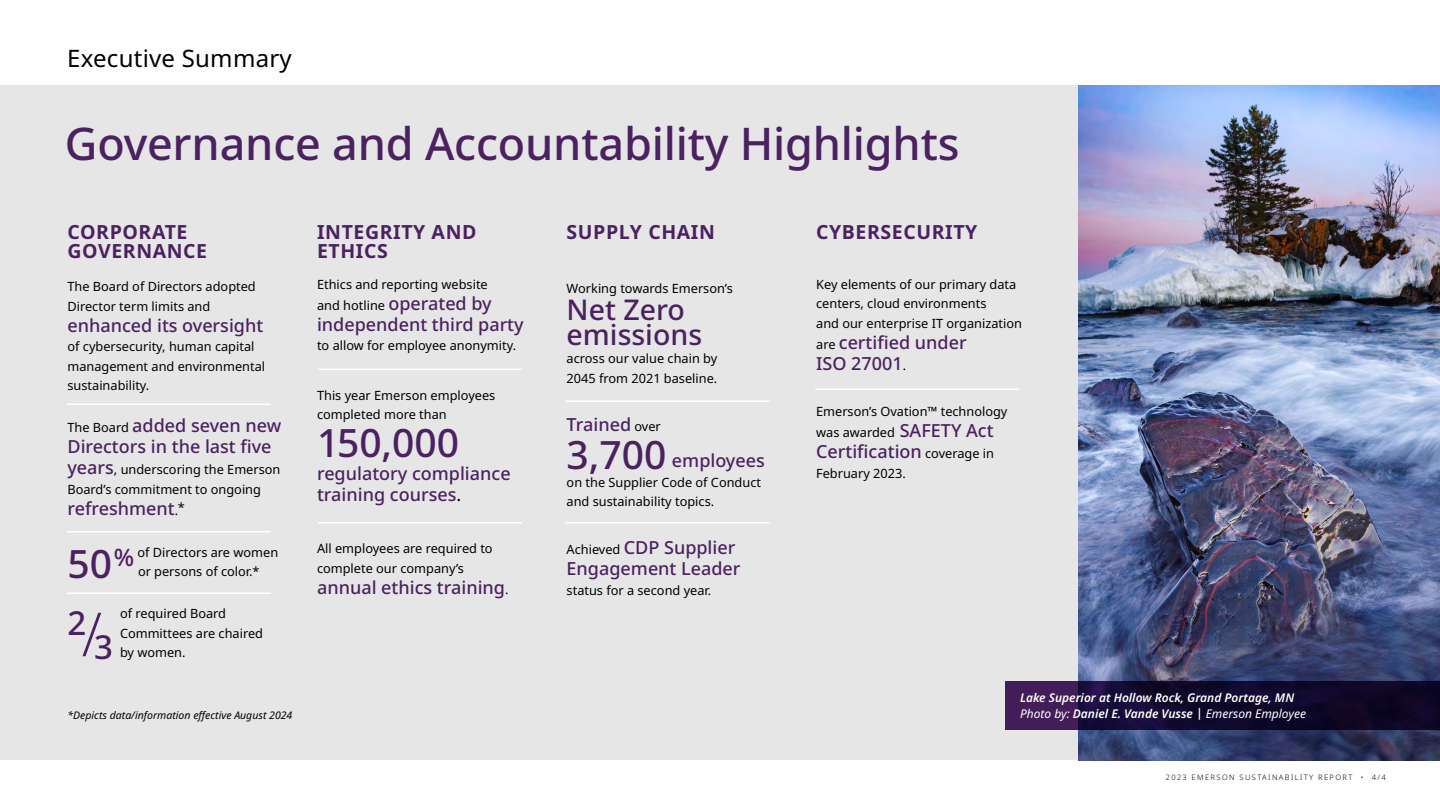
<style>
.page{position:relative;width:1440px;height:810px;background:#fff}
.page>*{position:absolute;margin:0;border:0;box-sizing:border-box;transform-origin:0 0}
.t1{font:500 45px "Noto Sans";letter-spacing:-.005em;color:#4b2161}
.t2{font:500 39px "Noto Sans";color:#4b2161}
.t3{font:500 33px "Noto Sans";color:#4b2161}
.t4{font:500 28.5px/25.5px "Noto Sans";color:#4b2161}
.t5{font:24px "Noto Sans";letter-spacing:.01em;color:#000}
.t6{font:700 19.5px/19.5px "Noto Sans";letter-spacing:.03em;color:#4b2161}
.t7{font:500 18px/21px "Noto Sans";color:#4b2161}
.t8{font:12.75px/19.5px "Noto Sans";color:#000}
.t9{font:italic 600 12px/16.5px "Noto Sans";color:#fff}
.t10{font:italic 10.5px "Noto Sans";color:#000}
.t11{font:300 7.5px "Noto Sans";letter-spacing:.19em;color:#000}
.s1{font-weight:400;font-size:12.75px;color:#000}
.s2{font-weight:500;font-size:18px;color:#4b2161}
.s3{font-weight:500;font-size:39px;color:#4b2161}
.s4{font-weight:500;font-size:24px;color:#4b2161}
.s5{font-weight:400;color:#000}
.s6{font-size:39px}
.s7{font-weight:400}
</style>
<div class="page">
<div style="left:0;top:86px;width:1440px;height:674px;background:#e6e6e6"></div>
<img style="left:1078px;top:85px;width:362px;height:675px">
<svg style="left:1005px;top:681px;width:435px;height:49px;fill:#11092d"></svg>
<svg style="left:82px;top:613px;width:19px;height:43px"></svg>
<hr style="left:67px;top:404px;width:204px;height:1px;background:#fff">
<hr style="left:318px;top:369px;width:204px;height:1px;background:#fff">
<hr style="left:566px;top:400px;width:204px;height:2px;background:#fff">
<hr style="left:815px;top:388px;width:204px;height:2px;background:#fff">
<hr style="left:566px;top:522px;width:204px;height:2px;background:#fff">
<hr style="left:318px;top:522px;width:204px;height:2px;background:#fff">
<hr style="left:67px;top:531px;width:204px;height:1px;background:#fff">
<hr style="left:67px;top:592px;width:204px;height:2px;background:#fff">
<h3 class="t5" style="left:67px;top:44px;width:226px">Executive Summary</h3>
<h1 class="t1" style="left:65px;top:118px;width:896px">Governance and Accountability Highlights</h1>
<h3 class="t6" style="left:68px;top:222px;width:141px">CORPORATE<br>GOVERNANCE</h3>
<p class="t8" style="left:68px;top:277px;width:190px">The Board of Directors adopted<br>Director term limits and</p>
<h3 class="t7" style="left:68px;top:315px;width:197px">enhanced its oversight</h3>
<p class="t8" style="left:67px;top:337px;width:199px">of cybersecurity, human capital management and environmental sustainability.</p>
<h3 class="t7" style="left:67px;top:416px;width:215px"><span class="s1">The Board</span> added seven new<br>Directors in the last five</h3>
<p class="t8" style="left:67px;top:460px;width:214px"><span class="s2">years</span>, underscoring the Emerson<br>Board’s commitment to ongoing</p>
<h3 class="t7" style="left:68px;top:498px;width:119px">refreshment<span class="s1">.</span><sup>*</sup></h3>
<p class="t8" style="left:138px;top:543px;width:142px;text-indent:-71px"><span class="s3">50</span><span class="s4">%</span> of Directors are women or persons of color.*</p>
<h3 class="t3" style="left:68px;top:604px;width:20px">2</h3>
<h3 class="t3" style="left:94px;top:628px;width:20px">3</h3>
<p class="t8" style="left:120px;top:604px;width:145px">of required Board<br>Committees are chaired by women.</p>
<p class="t10" style="left:68px;top:707px;width:226px">*Depicts data/information effective August 2024</p>
<h3 class="t6" style="left:317px;top:222px;width:161px">INTEGRITY AND<br>ETHICS</h3>
<p class="t8" style="left:317px;top:274px;width:176px;line-height:21px">Ethics and reporting website and hotline <span class="s2">operated by</span></p>
<h3 class="t7" style="left:317px;top:314px;width:208px">independent third party</h3>
<p class="t8" style="left:317px;top:336px;width:201px">to allow for employee anonymity.</p>
<p class="t8" style="left:317px;top:386px;width:180px">This year Emerson employees completed more than</p>
<h2 class="t2" style="left:317px;top:421px;width:144px">150,000</h2>
<h3 class="t7" style="left:317px;top:463px;width:195px">regulatory compliance training courses<span class="s5">.</span></h3>
<p class="t8" style="left:317px;top:539px;width:177px">All employees are required to complete our company’s</p>
<h3 class="t7" style="left:317px;top:577px;width:193px">annual ethics training<span class="s1">.</span></h3>
<h3 class="t6" style="left:567px;top:222px;width:150px">SUPPLY CHAIN</h3>
<p class="t8" style="left:567px;top:279px;width:168px">Working towards Emerson’s</p>
<h3 class="t4" style="left:567px;top:297px;width:137px">Net Zero emissions</h3>
<p class="t8" style="left:567px;top:349px;width:152px">across our value chain by<br>2045 from 2021 baseline.</p>
<h3 class="t7" style="left:567px;top:407px;width:200px;line-height:36.3px">Trained <span class="s1">over<br></span><span class="s6">3,700</span> employees</h3>
<p class="t8" style="left:567px;top:473px;width:196px">on the Supplier Code of Conduct and sustainability topics.</p>
<h3 class="t7" style="left:567px;top:538px;width:175px"><span class="s1">Achieved</span> CDP Supplier<br>Engagement Leader</h3>
<p class="t8" style="left:567px;top:581px;width:146px">status for a second year.</p>
<h3 class="t6" style="left:816px;top:222px;width:163px">CYBERSECURITY</h3>
<p class="t8" style="left:816px;top:275px;width:207px">Key elements of our primary data centers, cloud environments<br>and our enterprise IT organization</p>
<h3 class="t7" style="left:816px;top:332px;width:152px"><span class="s1">are</span> certified under<br>ISO 27001<span class="s1">.</span></h3>
<p class="t8" style="left:816px;top:401px;width:193px;line-height:21px">Emerson’s Ovation™ technology was awarded <span class="s2">SAFETY Act</span></p>
<h3 class="t7" style="left:816px;top:442px;width:179px">Certification <span class="s1">coverage in</span></h3>
<p class="t8" style="left:816px;top:464px;width:91px">February 2023.</p>
<p class="t9" style="left:1020px;top:690px;width:288px">Lake Superior at Hollow Rock, Grand Portage, MN<br><span class="s7">Photo by:</span> Daniel E. Vande Vusse | <span class="s7">Emerson Employee</span></p>
<p class="t11" style="left:1166px;top:773px;width:222px">2023 EMERSON SUSTAINABILITY REPORT • 4/4</p>
</div>
